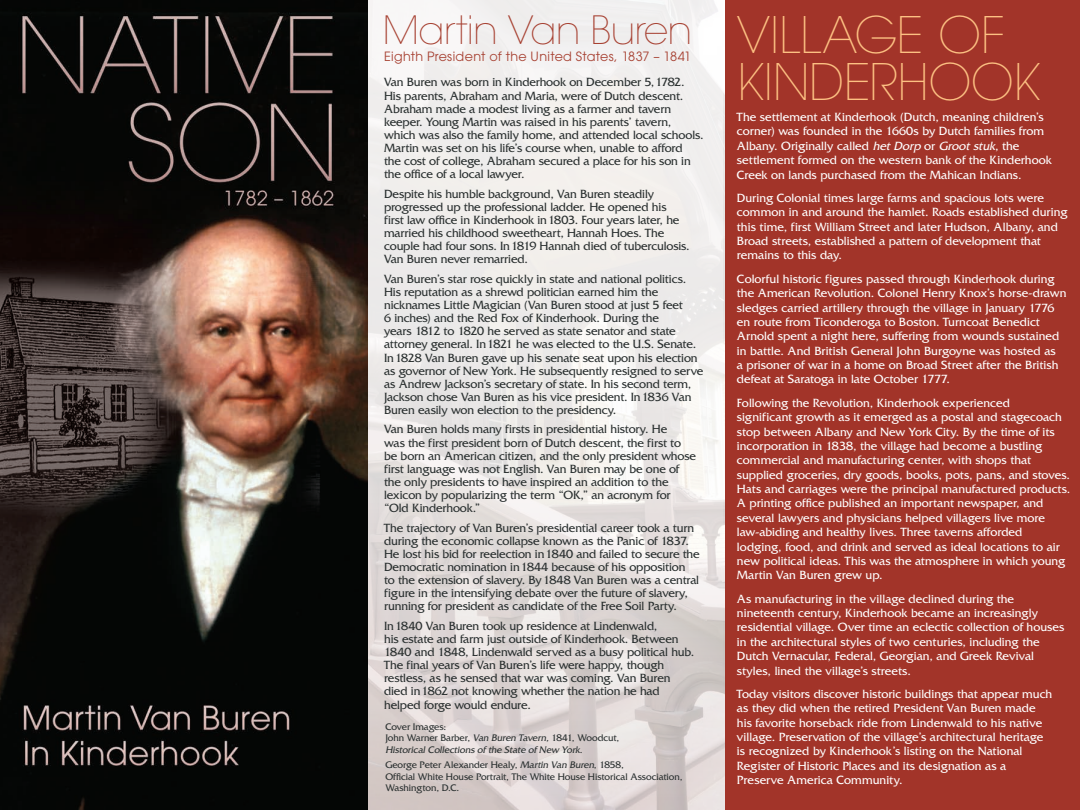
<style>
.page{position:relative;width:1080px;height:810px;background:#fff}
.page>*{position:absolute;margin:0;border:0;box-sizing:border-box;transform-origin:0 0}
.t1{font:200 50px/47.5px "Avant Garde";letter-spacing:-.005em;color:#fcc082}
.t2{font:200 38.75px "Avant Garde";letter-spacing:-.02em;color:#a74132}
.t3{font:12.75px "Avant Garde";letter-spacing:.025em;color:#a74132}
.t4{font:12.5px/13.1px "Friz Quadrata Std";letter-spacing:-.01em;color:#2a3030}
.t5{font:12.5px/14.4px "Friz Quadrata Std";color:#fff}
.t6{font:10px/11.2px "Friz Quadrata Std";letter-spacing:-.005em;color:#2a3030}
.t7{font:italic 10px/11.2px "Friz Quadrata Std";color:#2a3030}
.s1{font-style:normal}
.s2{font-style:italic}
</style>
<div class="page">
<img style="left:0;top:0;width:725px;height:810px">
<svg style="left:368px;top:0;width:355px;height:810px;background:#e8e3e2"></svg>
<div style="left:725px;top:0;width:355px;height:810px;background:#a23429"></div>
<p class="t2" style="left:383px;top:8px;width:311px">Martin Van Buren</p>
<p class="t3" style="left:384px;top:49px;width:309px">Eighth President of the United States, 1837 – 1841</p>
<p class="t4" style="left:384px;top:76px;width:321px">Van Buren was born in Kinderhook on December 5,1782.<br>His parents, Abraham and Maria, were of Dutch descent.<br>Abraham made a modest living as a farmer and tavern keeper. Young Martin was raised in his parents’ tavern, which was also the family home, and attended local schools.<br>Martin was set on his life’s course when, unable to afford<br>the cost of college, Abraham secured a place for his son in the office of a local lawyer.</p>
<p class="t4" style="left:384px;top:187px;width:307px">Despite his humble background, Van Buren steadily progressed up the professional ladder. He opened his<br>first law office in Kinderhook in1803. Four years later, he married his childhood sweetheart, Hannah Hoes. The couple had four sons. In1819 Hannah died of tuberculosis.<br>Van Buren never remarried.</p>
<p class="t4" style="left:384px;top:272px;width:321px">Van Buren’s star rose quickly in state and national politics.<br>His reputation as a shrewd politician earned him the nicknames Little Magician (Van Buren stood at just 5 feet<br>6 inches) and the Red Fox of Kinderhook. During the<br>years 1812 to 1820 he served as state senator and state attorney general. In1821 he was elected to the U.S. Senate.<br>In1828 Van Buren gave up his senate seat upon his election as governor of New York. He subsequently resigned to serve as Andrew Jackson’s secretary of state. In his second term, Jackson chose Van Buren as his vice president. In1836 Van Buren easily won election to the presidency.</p>
<p class="t4" style="left:384px;top:423px;width:314px">Van Buren holds many firsts in presidential history. He<br>was the first president born of Dutch descent, the first to be born an American citizen, and the only president whose first language was not English. Van Buren may be one of the only presidents to have inspired an addition to the lexicon by popularizing the term “OK,” an acronym for “Old Kinderhook.”</p>
<p class="t4" style="left:384px;top:521px;width:317px">The trajectory of Van Buren’s presidential career took a turn during the economic collapse known as the Panic of 1837.<br>He lost his bid for reelection in1840 and failed to secure the Democratic nomination in1844 because of his opposition<br>to the extension of slavery. By1848 Van Buren was a central figure in the intensifying debate over the future of slavery, running for president as candidate of the Free Soil Party.</p>
<p class="t4" style="left:384px;top:619px;width:312px">In1840 Van Buren took up residence at Lindenwald,<br>his estate and farm just outside of Kinderhook. Between 1840 and 1848, Lindenwald served as a busy political hub.<br>The final years of Van Buren’s life were happy, though restless, as he sensed that war was coming. Van Buren died in1862 not knowing whether the nation he had helped forge would endure.</p>
<p class="t7" style="left:385px;top:721px;width:235px"><span class="s1">Cover Images:<br>John Warner Barber,</span> Van Buren Tavern, <span class="s1">1841, Woodcut,<br></span>Historical Collections of the State of New York<span class="s1">.</span></p>
<p class="t6" style="left:385px;top:759px;width:299px">George Peter Alexander Healy, <span class="s2">Martin Van Buren</span>, 1858,<br>Official White House Portrait, The White House Historical Association,<br>Washington, D.C.</p>
<p class="t1" style="left:737px;top:12px;width:304px">VILLAGE OF<br>KINDERHOOK</p>
<p class="t5" style="left:737px;top:110px;width:316px">The settlement at Kinderhook (Dutch, meaning children’s corner) was founded in the 1660s by Dutch families from Albany. Originally called <span class="s2">hetDorp</span> or <span class="s2">Grootstuk</span>, the settlement formed on the western bank of the Kinderhook Creek on lands purchased from the Mahican Indians.</p>
<p class="t5" style="left:737px;top:191px;width:332px">During Colonial times large farms and spacious lots were common in and around the hamlet. Roads established during this time, first William Street and later Hudson, Albany, and Broad streets, established a pattern of development that remains to this day.</p>
<p class="t5" style="left:737px;top:272px;width:331px">Colorful historic figures passed through Kinderhook during the American Revolution. Colonel Henry Knox’s horse-drawn sledges carried artillery through the village in January 1776 en route from Ticonderoga to Boston. Turncoat Benedict Arnold spent a night here, suffering from wounds sustained in battle. And British General John Burgoyne was hosted as<br>a prisoner of war in a home on Broad Street after the British defeat at Saratoga in late October 1777.</p>
<p class="t5" style="left:737px;top:396px;width:335px">Following the Revolution, Kinderhook experienced<br>significant growth as it emerged as a postal and stagecoach stop between Albany and New York City. By the time of its incorporation in 1838, the village had become a bustling commercial and manufacturing center, with shops that supplied groceries, dry goods, books, pots, pans, and stoves.<br>Hats and carriages were the principal manufactured products.<br>A printing office published an important newspaper, and several lawyers and physicians helped villagers live more law-abiding and healthy lives. Three taverns afforded lodging, food, and drink and served as ideal locations to air new political ideas. This was the atmosphere in which young Martin Van Buren grew up.</p>
<p class="t5" style="left:737px;top:592px;width:329px">As manufacturing in the village declined during the nineteenth century, Kinderhook became an increasingly residential village. Over time an eclectic collection of houses in the architectural styles of two centuries, including the Dutch Vernacular, Federal, Georgian, and Greek Revival styles, lined the village’s streets.</p>
<p class="t5" style="left:737px;top:687px;width:317px">Today visitors discover historic buildings that appear much as they did when the retired President Van Buren made his favorite horseback ride from Lindenwald to his native village. Preservation of the village’s architectural heritage is recognized by Kinderhook’s listing on the National Register of Historic Places and its designation as a Preserve America Community.</p>
</div>
